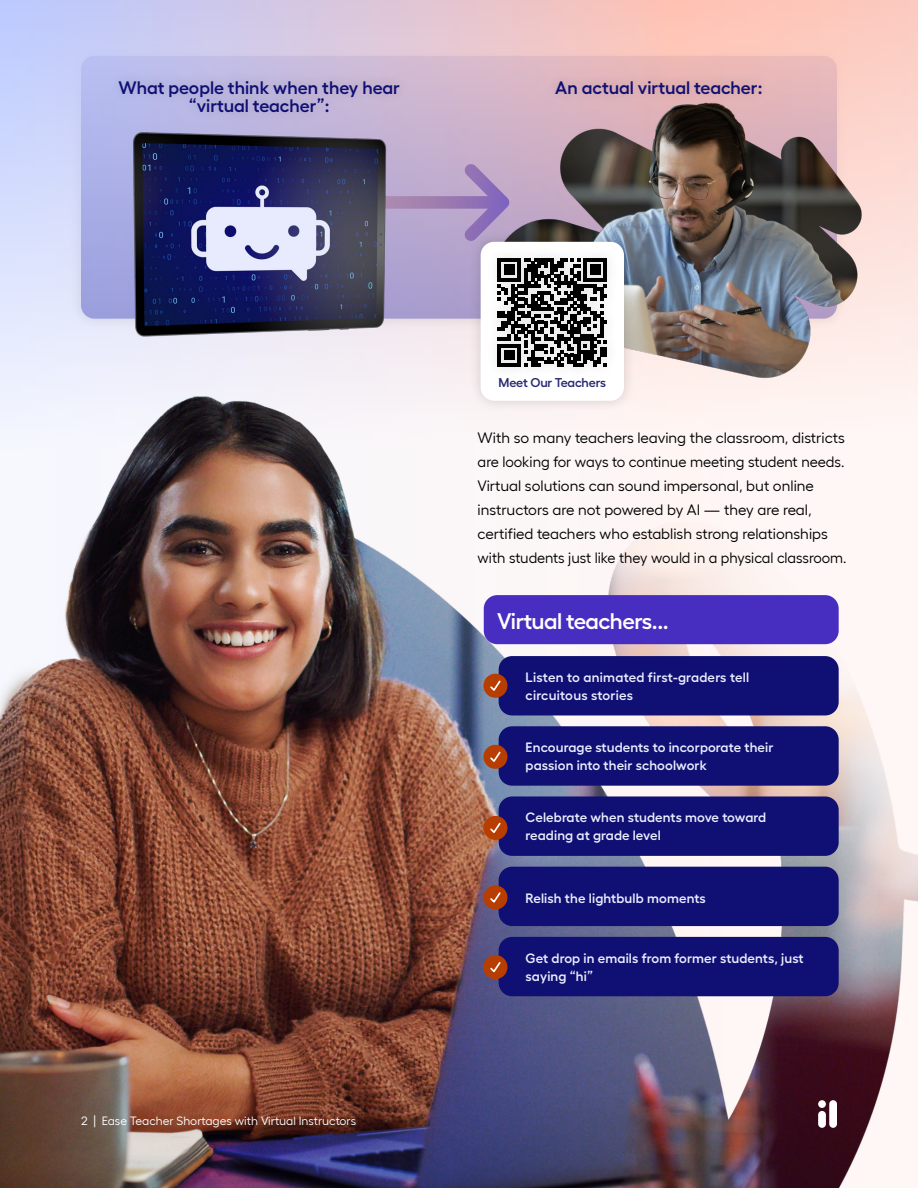
<style>
.page{position:relative;width:918px;height:1188px;background:#fff}
.page>*{position:absolute;margin:0;border:0;box-sizing:border-box;transform-origin:0 0}
.t1{font:600 22.5px "Hellix";letter-spacing:-.02em;color:#fff}
.t2{font:600 18px/18px "Hellix";color:#100f73;text-align:center}
.t3{font:15px/24px "Hellix";color:#000}
.t4{font:600 13.5px/18px "Hellix";letter-spacing:.01em;color:#e9eeff}
.t5{font:600 12.75px "Hellix";letter-spacing:-.015em;color:#272870}
.t6{font:12px "Hellix";color:#fff}
</style>
<div class="page">
<svg style="left:0;top:0;width:918px;height:40px;background:#e3c7d4"></svg>
<img style="left:0;top:40px;width:918px;height:1148px">
<div style="left:499px;top:656px;width:340px;height:59px;background:#100f73;border-radius:13px"></div>
<div style="left:484px;top:595px;width:355px;height:49px;background:#472ec1;border-radius:14px"></div>
<div style="left:499px;top:726px;width:340px;height:60px;background:#100f73;border-radius:13px"></div>
<div style="left:499px;top:796px;width:340px;height:60px;background:#100f73;border-radius:13px"></div>
<div style="left:499px;top:867px;width:340px;height:59px;background:#100f73;border-radius:13px"></div>
<div style="left:499px;top:937px;width:340px;height:59px;background:#100f73;border-radius:13px"></div>
<svg style="left:483px;top:745px;width:24px;height:24px"></svg>
<svg style="left:483px;top:816px;width:24px;height:24px"></svg>
<svg style="left:483px;top:885px;width:24px;height:25px"></svg>
<svg style="left:483px;top:955px;width:24px;height:24px"></svg>
<svg style="left:483px;top:674px;width:24px;height:24px"></svg>
<img style="left:478px;top:99px;width:440px;height:284px">
<svg style="left:393px;top:163px;width:116px;height:78px;background:#b19ac6"></svg>
<div style="left:469px;top:230px;width:167px;height:183px;background:#000;opacity:.15"></div>
<div style="left:481px;top:242px;width:143px;height:159px;background:#fff;border-radius:14px"></div>
<svg style="left:498px;top:258px;width:109px;height:109px"></svg>
<img style="left:116px;top:130px;width:277px;height:209px">
<div style="left:108px;top:70px;width:302px;height:54px;background:#000;opacity:.15"></div>
<div style="left:544px;top:70px;width:229px;height:36px;background:#dfb2b6"></div>
<div style="left:829px;top:1101px;width:8px;height:27px;background:#fff;border-radius:4px"></div>
<div style="left:818px;top:1111px;width:8px;height:17px;background:#fff;border-radius:4px"></div>
<div style="left:818px;top:1101px;width:8px;height:7px;background:#fff;border-radius:50%"></div>
<p class="t2" style="left:118px;top:77px;width:283px">What people think when they hear “virtual teacher”:</p>
<p class="t2" style="left:555px;top:77px;width:209px">An actual virtual teacher:</p>
<p class="t5" style="left:499px;top:372px;width:109px">Meet Our Teachers</p>
<p class="t3" style="left:478px;top:425px;width:370px">With so many teachers leaving the classroom, districts are looking for ways to continue meeting student needs.<br>Virtual solutions can sound impersonal, but online instructors are not powered by AI — they are real, certified teachers who establish strong relationships with students just like they would in a physical classroom.</p>
<h1 class="t1" style="left:497px;top:604px;width:173px">Virtual teachers...</h1>
<p class="t4" style="left:526px;top:667px;width:225px">Listen to animated first-graders tell circuitous stories</p>
<p class="t4" style="left:526px;top:737px;width:249px">Encourage students to incorporate their passion into their schoolwork</p>
<p class="t4" style="left:526px;top:807px;width:242px">Celebrate when students move toward reading at grade level</p>
<p class="t4" style="left:526px;top:887px;width:182px">Relish the lightbulb moments</p>
<p class="t6" style="left:81px;top:1112px;width:277px">2 | Ease Teacher Shortages with Virtual Instructors</p>
<p class="t4" style="left:526px;top:948px;width:280px">Get drop in emails from former students, just saying “hi”</p>
</div>
